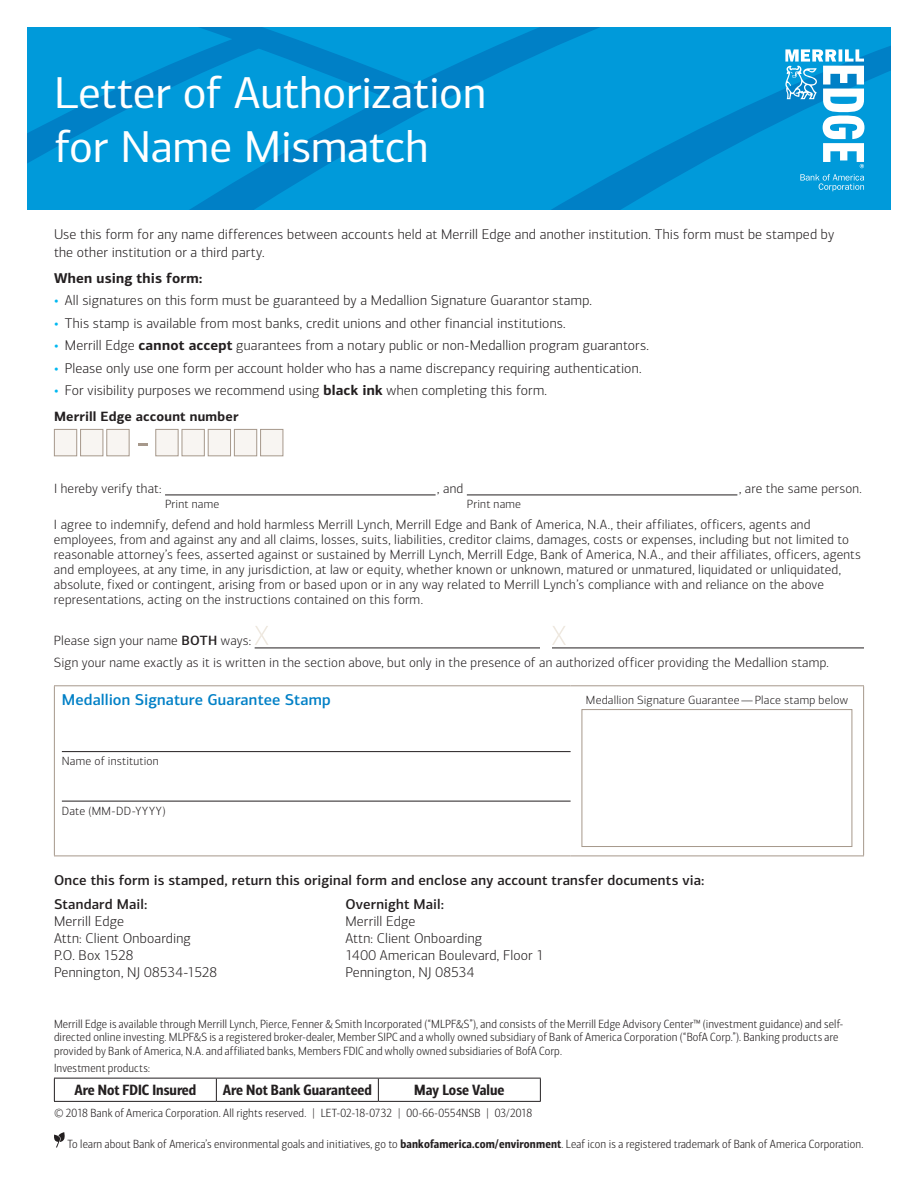
<style>
.page{position:relative;width:918px;height:1188px;background:#fff}
.page>*{position:absolute;margin:0;border:0;box-sizing:border-box;transform-origin:0 0}
.t1{font:45px/54px "Connections";letter-spacing:-.005em;color:#fff}
.t2{font:500 15.75px "Connections";letter-spacing:.01em;color:#0080c6}
.t3{font:15px "Connections Cond Bld";color:#231f20}
.t4{font:300 14.25px/17.1px "Connections";letter-spacing:.01em;color:#231f20}
.t5{font:500 14.25px/24.2px "Connections";letter-spacing:.015em;color:#231f20}
.t6{font:700 14.25px "Connections";letter-spacing:.01em;color:#231f20}
.t7{font:300 13.5px/15px "Connections";letter-spacing:.015em;color:#231f20}
.t8{font:700 13.5px "Connections";letter-spacing:.015em;color:#231f20}
.t9{font:300 12px/13.5px "Connections Cond";letter-spacing:.01em;color:#231f20}
.t10{font:300 12px "Connections";letter-spacing:.02em;color:#231f20}
.s1{font-weight:400;color:#00b8f1}
.s2{font-weight:700}
.s3{font-weight:500}
.s4{font-family:"Connections Cond Bld";font-weight:400}
</style>
<div class="page">
<svg style="left:27px;top:27px;width:864px;height:182px;background:#0094d6"></svg>
<svg style="left:800px;top:174px;width:64px;height:17px"></svg>
<svg style="left:785px;top:49px;width:79px;height:119px"></svg>
<hr style="left:255px;top:648px;width:285px;height:1px;background:#231f20">
<hr style="left:552px;top:648px;width:312px;height:1px;background:#231f20">
<div style="left:54px;top:429px;width:23px;height:27px;background:#f8f5f2;border:1px solid #a6988b"></div>
<div style="left:155px;top:429px;width:24px;height:27px;background:#f8f5f2;border:1px solid #a6988b"></div>
<div style="left:80px;top:429px;width:23px;height:27px;background:#f8f5f2;border:1px solid #a6988b"></div>
<div style="left:182px;top:429px;width:23px;height:27px;background:#f8f5f2;border:1px solid #a6988b"></div>
<div style="left:106px;top:429px;width:24px;height:27px;background:#f8f5f2;border:1px solid #a6988b"></div>
<div style="left:208px;top:429px;width:23px;height:27px;background:#f8f5f2;border:1px solid #a6988b"></div>
<div style="left:234px;top:429px;width:23px;height:27px;background:#f8f5f2;border:1px solid #a6988b"></div>
<div style="left:260px;top:429px;width:23px;height:27px;background:#f8f5f2;border:1px solid #a6988b"></div>
<svg style="left:138px;top:443px;width:9px;height:2px"></svg>
<hr style="left:165px;top:495px;width:271px;height:1px;background:#231f20">
<hr style="left:467px;top:495px;width:270px;height:1px;background:#231f20">
<hr style="left:54px;top:685px;width:517px;height:1px;background:#a6988b">
<hr style="left:54px;top:686px;width:1px;height:170px;background:#a6988b">
<hr style="left:571px;top:685px;width:293px;height:1px;background:#a6988b">
<hr style="left:863px;top:686px;width:1px;height:170px;background:#a6988b">
<hr style="left:54px;top:856px;width:517px;height:1px;background:#a6988b">
<hr style="left:571px;top:856px;width:293px;height:1px;background:#a6988b">
<hr style="left:62px;top:751px;width:509px;height:1px;background:#231f20">
<hr style="left:62px;top:801px;width:509px;height:1px;background:#231f20">
<div style="left:582px;top:709px;width:270px;height:138px;border:1px solid #a6988b"></div>
<svg style="left:255px;top:626px;width:13px;height:19px"></svg>
<svg style="left:552px;top:626px;width:14px;height:19px"></svg>
<hr style="left:54px;top:1078px;width:162px;height:1px;background:#231f20">
<svg style="left:54px;top:1078px;width:1px;height:23px"></svg>
<hr style="left:216px;top:1078px;width:162px;height:1px;background:#231f20">
<svg style="left:216px;top:1078px;width:1px;height:23px"></svg>
<hr style="left:378px;top:1078px;width:163px;height:1px;background:#231f20">
<svg style="left:378px;top:1078px;width:1px;height:23px"></svg>
<svg style="left:540px;top:1078px;width:1px;height:23px"></svg>
<hr style="left:54px;top:1101px;width:162px;height:1px;background:#231f20">
<hr style="left:216px;top:1101px;width:162px;height:1px;background:#231f20">
<hr style="left:378px;top:1101px;width:163px;height:1px;background:#231f20">
<svg style="left:54px;top:1132px;width:11px;height:15px"></svg>
<h1 class="t1" style="left:54px;top:66px;width:434px">Letter of Authorization for Name Mismatch</h1>
<p class="t4" style="left:54px;top:226px;width:782px;line-height:18px">Use this form for any name differences between accounts held at Merrill Edge and another institution. This form must be stamped by the other institution or a third party.</p>
<p class="t6" style="left:54px;top:269px;width:150px">When using this form:</p>
<p class="t4" style="left:54px;top:292px;width:540px"><span class="s1">•</span> All signatures on this form must be guaranteed by a Medallion Signature Guarantor stamp.</p>
<p class="t4" style="left:54px;top:315px;width:513px"><span class="s1">•</span> This stamp is available from most banks, credit unions and other financial institutions.</p>
<p class="t4" style="left:54px;top:337px;width:597px"><span class="s1">•</span> Merrill Edge <span class="s2">cannot accept</span> guarantees from a notary public or non-Medallion program guarantors.</p>
<p class="t4" style="left:54px;top:360px;width:589px"><span class="s1">•</span> Please only use one form per account holder who has a name discrepancy requiring authentication.</p>
<p class="t4" style="left:54px;top:382px;width:495px"><span class="s1">•</span> For visibility purposes we recommend using <span class="s2">black ink</span> when completing this form.</p>
<p class="t8" style="left:54px;top:408px;width:186px">Merrill Edge account number</p>
<p class="t7" style="left:54px;top:481px;width:109px">I hereby verify that:</p>
<p class="t7" style="left:739px;top:481px;width:124px">, are the same person.</p>
<p class="t7" style="left:54px;top:517px;width:809px">I agree to indemnify, defend and hold harmless Merrill Lynch, Merrill Edge and Bank of America, N.A., their affiliates, officers, agents and employees, from and against any and all claims, losses, suits, liabilities, creditor claims, damages, costs or expenses, including but not limited to reasonable attorney’s fees, asserted against or sustained by Merrill Lynch, Merrill Edge, Bank of America, N.A., and their affiliates, officers, agents and employees, at any time, in any jurisdiction, at law or equity, whether known or unknown, matured or unmatured, liquidated or unliquidated, absolute, fixed or contingent, arising from or based upon or in any way related to Merrill Lynch’s compliance with and reliance on the above representations, acting on the instructions contained on this form.</p>
<p class="t7" style="left:54px;top:629px;width:777px;line-height:22.5px">Please sign your name <span class="s3">BOTH</span> ways:<br>Sign your name exactly as it is written in the section above, but only in the presence of an authorized officer providing the Medallion stamp.</p>
<p class="t2" style="left:62px;top:690px;width:270px">Medallion Signature Guarantee Stamp</p>
<p class="t7" style="left:437px;top:481px;width:28px">, and</p>
<p class="t10" style="left:165px;top:497px;width:56px">Print name</p>
<p class="t10" style="left:467px;top:497px;width:56px">Print name</p>
<p class="t10" style="left:586px;top:693px;width:263px">Medallion Signature Guarantee— Place stamp below</p>
<p class="t10" style="left:62px;top:754px;width:98px">Name of institution</p>
<p class="t10" style="left:62px;top:804px;width:105px">Date (MM-DD-YYYY)</p>
<p class="t5" style="left:54px;top:868px;width:652px">Once this form is stamped, return this original form and enclose any account transfer documents via:<br>Standard Mail:</p>
<p class="t4" style="left:54px;top:913px;width:165px">Merrill Edge<br>Attn: Client Onboarding<br>P.O. Box 1528<br>Pennington, NJ 08534-1528</p>
<p class="t5" style="left:345px;top:892px;width:100px">Overnight Mail:</p>
<p class="t4" style="left:345px;top:913px;width:200px">Merrill Edge<br>Attn: Client Onboarding<br>1400 American Boulevard, Floor 1<br>Pennington, NJ 08534</p>
<p class="t9" style="left:54px;top:1017px;width:791px">Merrill Edge is available through Merrill Lynch, Pierce, Fenner &amp; Smith Incorporated (“MLPF&amp;S”), and consists of the Merrill Edge Advisory Center™ (investment guidance) and self&shy;directed online investing. MLPF&amp;S is a registered broker-dealer, Member SIPC and a wholly owned subsidiary of Bank of America Corporation (“BofA Corp.”). Banking products are provided by Bank of America, N.A. and affiliated banks, Members FDIC and wholly owned subsidiaries of BofA Corp.</p>
<p class="t9" style="left:54px;top:1061px;width:98px">Investment products:</p>
<p class="t3" style="left:74px;top:1082px;width:123px">Are Not FDIC Insured</p>
<p class="t3" style="left:223px;top:1082px;width:151px">Are Not Bank Guaranteed</p>
<p class="t3" style="left:414px;top:1082px;width:92px">May Lose Value</p>
<p class="t9" style="left:54px;top:1106px;width:480px">© 2018 Bank of America Corporation. All rights reserved. | LET-02-18-0732 | 00-66-0554NSB | 03/2018</p>
<p class="t9" style="left:68px;top:1137px;width:797px">To learn about Bank of America’s environmental goals and initiatives, go to <span class="s4">bankofamerica.com/environment</span>. Leaf icon is a registered trademark of Bank of America Corporation.</p>
</div>
